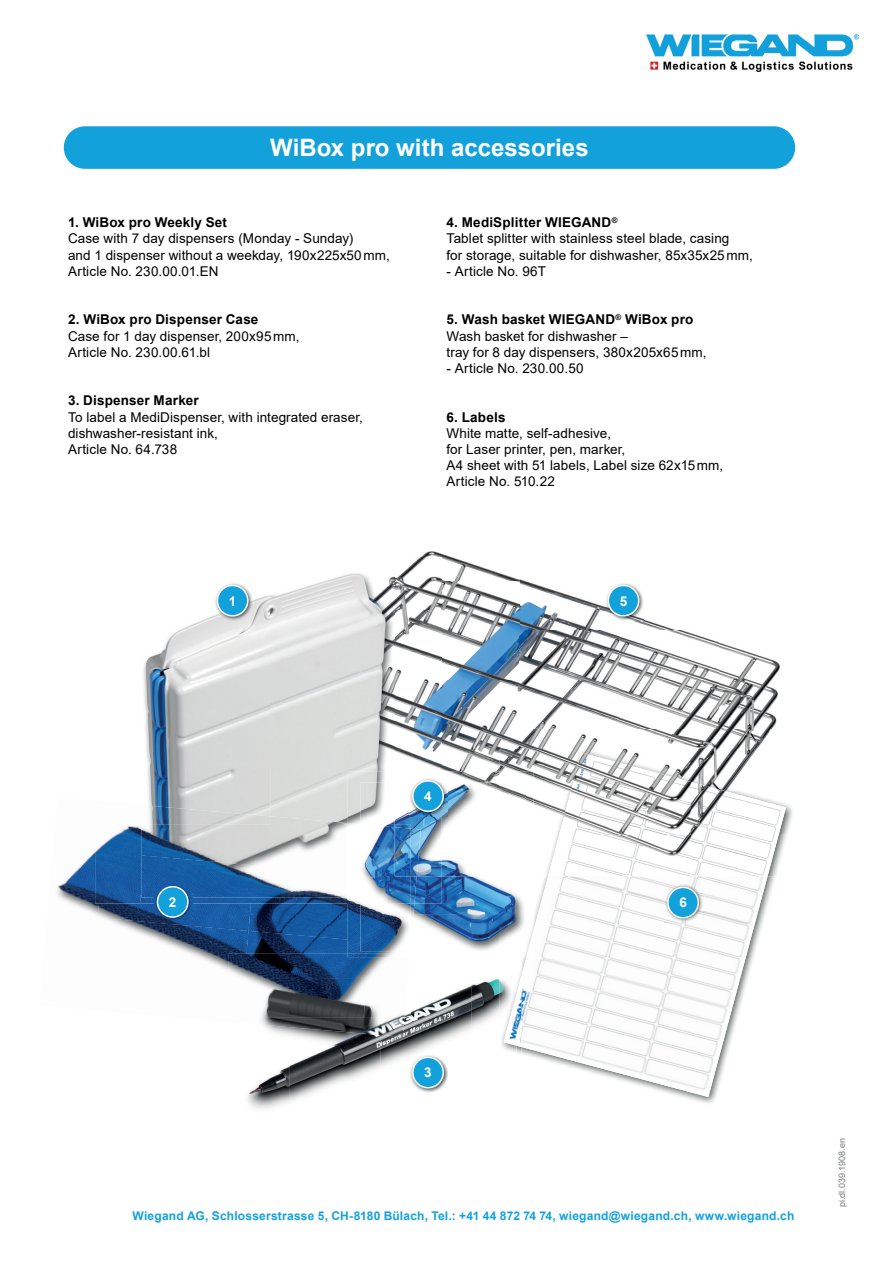
<style>
.page{position:relative;width:893px;height:1263px;background:#fff}
.page>*{position:absolute;margin:0;border:0;box-sizing:border-box;transform-origin:0 0}
.t1{font:700 24px "Arial";color:#fff}
.t2{font:13.5px/16.2px "Arial";letter-spacing:.005em;color:#000001}
.t3{font:700 13.5px "Arial";letter-spacing:.015em;color:#000001}
.t4{font:700 13.5px "Arial";color:#fff}
.t5{font:700 12px "Arial";letter-spacing:.015em;color:#13a1dc}
.t6{font:9px "Arial";color:#7c7f80}
.s1{font-weight:700}
</style>
<div class="page">
<img style="left:646px;top:34px;width:213px;height:37px">
<img style="left:684px;top:876px;width:91px;height:227px">
<img style="left:521px;top:876px;width:246px;height:221px">
<img style="left:421px;top:551px;width:99px;height:31px">
<img style="left:520px;top:579px;width:260px;height:150px">
<img style="left:442px;top:582px;width:78px;height:189px">
<img style="left:520px;top:729px;width:249px;height:20px">
<img style="left:500px;top:749px;width:93px;height:127px">
<img style="left:621px;top:749px;width:136px;height:33px">
<img style="left:739px;top:791px;width:54px;height:43px">
<img style="left:559px;top:752px;width:132px;height:83px">
<img style="left:691px;top:782px;width:48px;height:94px">
<img style="left:738px;top:795px;width:48px;height:81px">
<img style="left:548px;top:835px;width:143px;height:41px">
<img style="left:394px;top:557px;width:48px;height:53px">
<img style="left:394px;top:610px;width:48px;height:160px">
<img style="left:143px;top:595px;width:127px;height:210px">
<img style="left:270px;top:573px;width:124px;height:200px">
<img style="left:414px;top:914px;width:86px;height:37px">
<img style="left:500px;top:771px;width:34px;height:186px">
<img style="left:526px;top:930px;width:8px;height:27px">
<img style="left:448px;top:771px;width:52px;height:11px">
<img style="left:348px;top:771px;width:46px;height:105px">
<img style="left:414px;top:876px;width:86px;height:38px">
<img style="left:500px;top:876px;width:25px;height:76px">
<img style="left:394px;top:782px;width:131px;height:94px">
<img style="left:417px;top:876px;width:25px;height:27px">
<img style="left:360px;top:782px;width:34px;height:43px">
<img style="left:394px;top:825px;width:17px;height:2px">
<img style="left:368px;top:825px;width:26px;height:2px">
<img style="left:99px;top:826px;width:43px;height:77px">
<img style="left:142px;top:805px;width:128px;height:50px">
<img style="left:270px;top:816px;width:78px;height:39px">
<svg style="left:348px;top:823px;width:20px;height:2px"></svg>
<img style="left:411px;top:903px;width:3px;height:15px">
<img style="left:411px;top:876px;width:6px;height:27px">
<img style="left:411px;top:829px;width:10px;height:47px">
<img style="left:57px;top:848px;width:42px;height:68px">
<img style="left:98px;top:903px;width:150px;height:15px">
<img style="left:248px;top:903px;width:100px;height:28px">
<img style="left:103px;top:918px;width:146px;height:53px">
<img style="left:246px;top:931px;width:102px;height:23px">
<img style="left:103px;top:960px;width:91px;height:11px">
<img style="left:140px;top:884px;width:155px;height:19px">
<img style="left:295px;top:890px;width:53px;height:13px">
<img style="left:142px;top:855px;width:155px;height:42px">
<img style="left:348px;top:903px;width:46px;height:51px">
<svg style="left:348px;top:898px;width:12px;height:5px"></svg>
<img style="left:360px;top:876px;width:51px;height:76px">
<img style="left:394px;top:827px;width:17px;height:49px">
<img style="left:500px;top:954px;width:21px;height:100px">
<img style="left:517px;top:975px;width:4px;height:72px">
<img style="left:228px;top:954px;width:164px;height:24px">
<img style="left:245px;top:978px;width:119px;height:39px">
<img style="left:247px;top:1066px;width:43px;height:43px">
<img style="left:381px;top:979px;width:119px;height:114px">
<img style="left:290px;top:1037px;width:91px;height:64px">
<img style="left:500px;top:978px;width:17px;height:76px">
<img style="left:503px;top:993px;width:14px;height:53px">
<img style="left:408px;top:979px;width:3px;height:38px">
<img style="left:261px;top:1017px;width:143px;height:20px">
<img style="left:364px;top:978px;width:44px;height:39px">
<img style="left:214px;top:583px;width:38px;height:37px">
<svg style="left:217px;top:585px;width:32px;height:32px"></svg>
<img style="left:410px;top:782px;width:38px;height:34px">
<svg style="left:412px;top:778px;width:36px;height:34px"></svg>
<img style="left:605px;top:582px;width:38px;height:38px">
<svg style="left:607px;top:585px;width:32px;height:32px"></svg>
<img style="left:665px;top:884px;width:38px;height:38px">
<svg style="left:667px;top:887px;width:32px;height:31px"></svg>
<img style="left:410px;top:1054px;width:38px;height:38px">
<svg style="left:412px;top:1056px;width:32px;height:32px"></svg>
<img style="left:154px;top:884px;width:39px;height:38px">
<svg style="left:157px;top:886px;width:32px;height:32px"></svg>
<div style="left:64px;top:126px;width:731px;height:43px;background:#13a1dc;border-radius:21px"></div>
<h1 class="t1" style="left:270px;top:131px;width:320px">WiBox pro with accessories</h1>
<p class="t3" style="left:68px;top:213px;width:160px">1. WiBox pro Weekly Set</p>
<p class="t2" style="left:68px;top:231px;width:323px">Case with 7 day dispensers (Monday - Sunday)<br>and 1 dispenser without a weekday, 190x225x50 mm,<br>Article No. 230.00.01.EN</p>
<p class="t3" style="left:68px;top:310px;width:192px">2. WiBox pro Dispenser Case</p>
<p class="t2" style="left:68px;top:328px;width:233px">Case for 1 day dispenser, 200x95 mm,<br>Article No. 230.00.61.bl</p>
<p class="t3" style="left:68px;top:391px;width:132px">3. Dispenser Marker</p>
<p class="t2" style="left:68px;top:409px;width:296px">To label a MediDispenser, with integrated eraser, dishwasher-resistant ink,<br>Article No. 64.738</p>
<p class="t2" style="left:446px;top:214px;width:308px"><span class="s1">4. MediSplitter WIEGAND</span><sup>®<br></sup>Tablet splitter with stainless steel blade, casing<br>for storage, suitable for dishwasher, 85x35x25 mm,</p>
<p class="t2" style="left:446px;top:263px;width:101px">- Article No. 96T</p>
<p class="t2" style="left:446px;top:312px;width:262px"><span class="s1">5. Wash basket WIEGAND</span><sup>®</sup> <span class="s1">WiBox pro<br></span>Wash basket for dishwasher –<br>tray for 8 day dispensers, 380x205x65 mm,</p>
<p class="t2" style="left:446px;top:360px;width:139px">- Article No. 230.00.50</p>
<p class="t3" style="left:446px;top:407px;width:61px">6. Labels</p>
<p class="t2" style="left:446px;top:425px;width:278px">White matte, self-adhesive,<br>for Laser printer, pen, marker,<br>A4 sheet with 51 labels, Label size 62x15 mm,<br>Article No. 510.22</p>
<p class="t4" style="left:229px;top:591px;width:9px">1</p>
<p class="t4" style="left:620px;top:591px;width:9px">5</p>
<p class="t4" style="left:424px;top:787px;width:9px">4</p>
<p class="t4" style="left:169px;top:892px;width:9px">2</p>
<p class="t4" style="left:679px;top:893px;width:9px">6</p>
<p class="t4" style="left:424px;top:1063px;width:9px">3</p>
<p class="t5" style="left:132px;top:1208px;width:663px">Wiegand AG, Schlosserstrasse 5, CH-8180 Bülach, Tel.: +41 44 872 74 74, wiegand@wiegand.ch, www.wiegand.ch</p>
<p class="t6" style="left:836px;top:1207px;width:71px;rotate:-90deg">pi.dl.039.1908.en</p>
</div>
